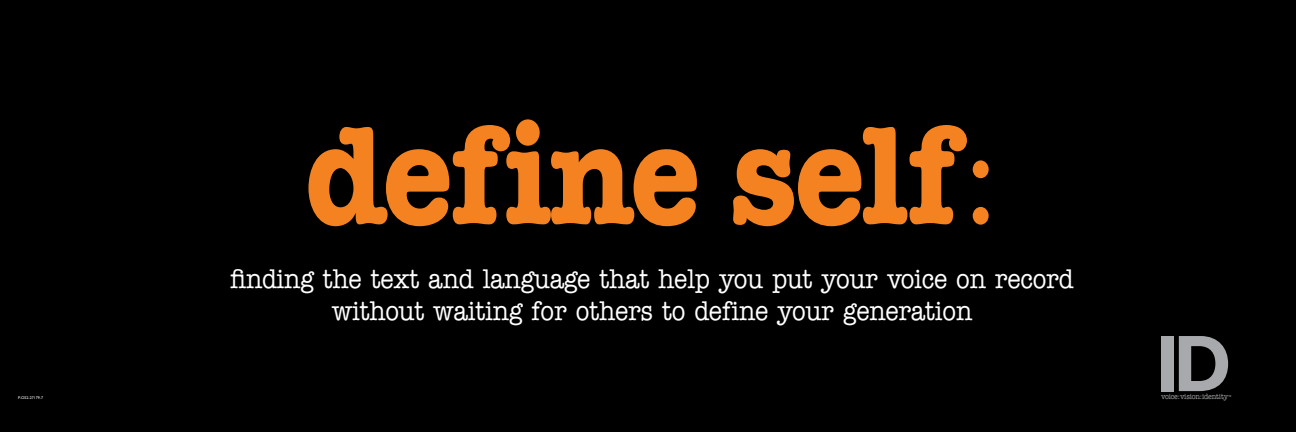
<style>
.page{position:relative;width:1296px;height:432px;background:#000}
.page>*{position:absolute;margin:0;border:0;box-sizing:border-box;transform-origin:0 0}
.t1{font:700 140px "American Typewriter";letter-spacing:-.025em;color:#f58220;scale:.9 1}
.t2{font:700 80.8px "Gill Sans";color:#a7a9ac;scale:.9 1}
.t3{font:500 27.1px/32px "American Typewriter";letter-spacing:-.005em;color:#fff;text-align:center;scale:.9 1}
.t4{font:7.65px "American Typewriter Medium A";letter-spacing:-.02em;color:#a7a9ac;scale:.9 1}
.t5{font:4px "Gill Sans";color:#fff}
.s1{font-weight:500;font-size:137.5px}
.s2{font-family:"Gill Sans";font-weight:700;font-size:3.8px}
</style>
<div class="page">
<p class="t5" style="left:18px;top:395px;width:27px">P-OS2-27179-7</p>
<h1 class="t1" style="left:305px;top:93px;width:776px">define self<span class="s1">:</span></h1>
<p class="t3" style="left:231px;top:264px;width:938px">finding the text and language that help you put your voice on record without waiting for others to define your generation</p>
<h2 class="t2" style="left:1155px;top:316px;width:86px">ID</h2>
<p class="t4" style="left:1161px;top:392px;width:80px">voice:vision:identity<span class="s2">™</span></p>
</div>
